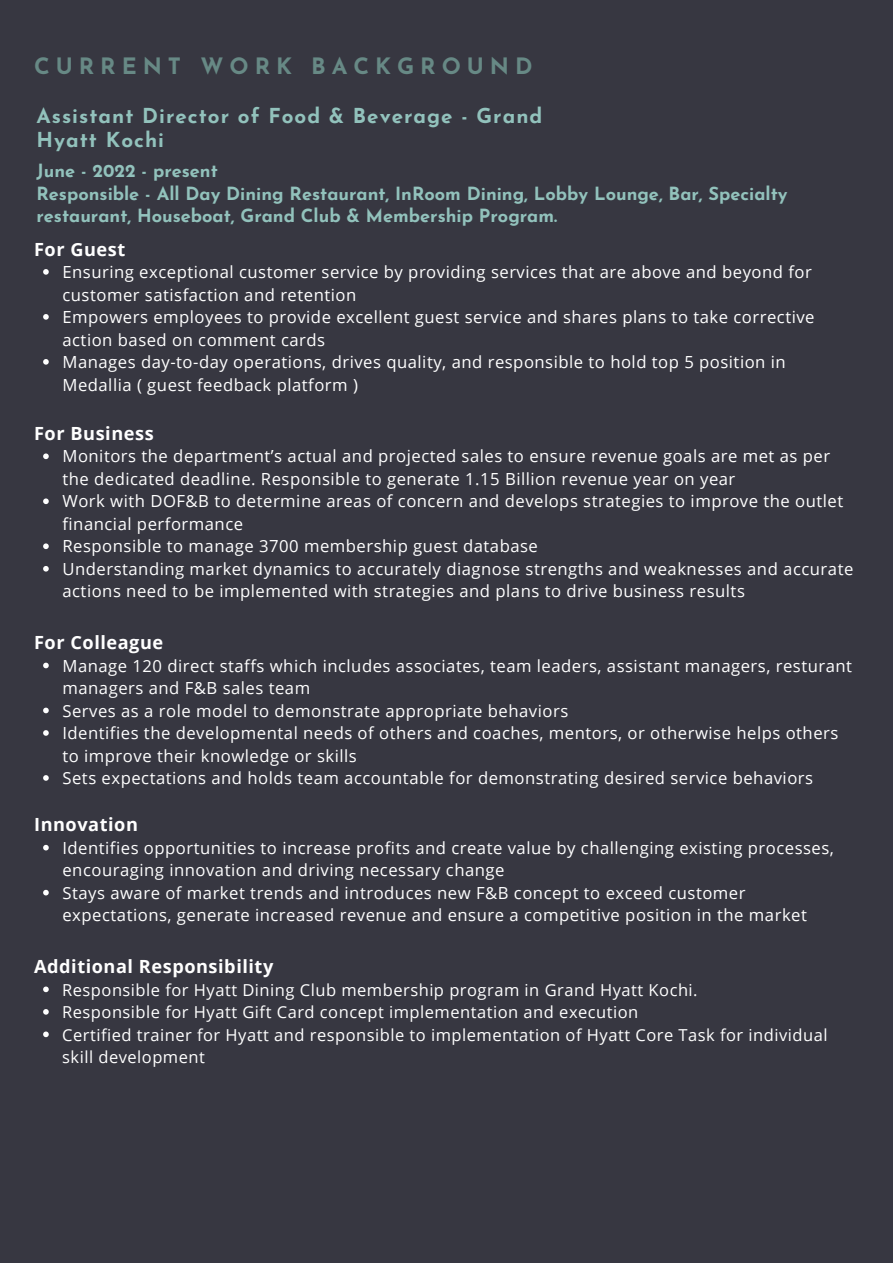
<style>
.page{position:relative;width:893px;height:1264px;background:#fff}
.page>*{position:absolute;margin:0;border:0;box-sizing:border-box;transform-origin:0 0}
.t1{font:700 22.5px "Josefin Sans";letter-spacing:.265em;color:#678985}
.t2{font:700 20.55px/24.8px "Josefin Sans";letter-spacing:.05em;color:#92c2bc}
.t3{font:700 18.15px/22.5px "Josefin Sans";color:#92c2bc}
.t4{font:700 18.15px "Open Sans";letter-spacing:.03em;color:#fff}
.t5{font:16.65px/22.5px "Open Sans";letter-spacing:.03em;color:#fff}
.t6{font:16.5px/22.5px "Open Sans";letter-spacing:.03em;color:#fff}
</style>
<div class="page">
<div style="left:0;top:0;width:892px;height:1262px;background:#373741"></div>
<svg style="left:43px;top:269px;width:6px;height:6px"></svg>
<svg style="left:43px;top:314px;width:6px;height:6px"></svg>
<svg style="left:43px;top:359px;width:6px;height:5px"></svg>
<svg style="left:43px;top:453px;width:6px;height:6px"></svg>
<svg style="left:43px;top:498px;width:6px;height:6px"></svg>
<svg style="left:43px;top:543px;width:6px;height:6px"></svg>
<svg style="left:43px;top:566px;width:6px;height:5px"></svg>
<svg style="left:43px;top:662px;width:6px;height:6px"></svg>
<svg style="left:43px;top:707px;width:6px;height:6px"></svg>
<svg style="left:43px;top:730px;width:6px;height:5px"></svg>
<svg style="left:43px;top:775px;width:6px;height:5px"></svg>
<svg style="left:43px;top:844px;width:6px;height:6px"></svg>
<svg style="left:43px;top:889px;width:6px;height:6px"></svg>
<svg style="left:43px;top:986px;width:6px;height:6px"></svg>
<svg style="left:43px;top:1009px;width:6px;height:5px"></svg>
<svg style="left:43px;top:1031px;width:6px;height:6px"></svg>
<p class="t1" style="left:34px;top:58px;width:500px">CURRENT WORK BACKGROUND</p>
<p class="t2" style="left:36px;top:105px;width:507px">Assistant Director of Food &amp; Beverage - Grand<br>Hyatt Kochi</p>
<p class="t3" style="left:36px;top:161px;width:183px">June - 2022 - present</p>
<p class="t3" style="left:36px;top:184px;width:752px">Responsible - All Day Dining Restaurant, InRoom Dining, Lobby Lounge, Bar, Specialty restaurant, Houseboat, Grand Club &amp; Membership Program.</p>
<p class="t5" style="left:62px;top:260px;width:751px">Ensuring exceptional customer service by providing services that are above and beyond for customer satisfaction and retention</p>
<p class="t5" style="left:62px;top:305px;width:753px">Empowers employees to provide excellent guest service and shares plans to take corrective action based on comment cards</p>
<p class="t5" style="left:62px;top:350px;width:724px">Manages day-to-day operations, drives quality, and responsible to hold top 5 position in<br>Medallia ( guest feedback platform )</p>
<p class="t4" style="left:34px;top:236px;width:93px">For Guest</p>
<p class="t4" style="left:34px;top:420px;width:121px">For Business</p>
<p class="t5" style="left:62px;top:445px;width:769px">Monitors the department’s actual and projected sales to ensure revenue goals are met as per the dedicated deadline. Responsible to generate 1.15 Billion revenue year on year</p>
<p class="t5" style="left:62px;top:490px;width:782px">Work with DOF&amp;B to determine areas of concern and develops strategies to improve the outlet financial performance</p>
<p class="t5" style="left:62px;top:534px;width:477px">Responsible to manage 3700 membership guest database</p>
<p class="t5" style="left:62px;top:557px;width:792px">Understanding market dynamics to accurately diagnose strengths and weaknesses and accurate actions need to be implemented with strategies and plans to drive business results</p>
<p class="t4" style="left:34px;top:629px;width:131px">For Colleague</p>
<p class="t5" style="left:62px;top:654px;width:791px">Manage 120 direct staffs which includes associates, team leaders, assistant managers, resturant managers and F&amp;B sales team</p>
<p class="t5" style="left:62px;top:699px;width:507px">Serves as a role model to demonstrate appropriate behaviors</p>
<p class="t5" style="left:62px;top:721px;width:777px">Identifies the developmental needs of others and coaches, mentors, or otherwise helps others to improve their knowledge or skills</p>
<p class="t5" style="left:62px;top:766px;width:752px">Sets expectations and holds team accountable for demonstrating desired service behaviors</p>
<p class="t4" style="left:34px;top:812px;width:105px">Innovation</p>
<p class="t5" style="left:62px;top:836px;width:773px">Identifies opportunities to increase profits and create value by challenging existing processes, encouraging innovation and driving necessary change</p>
<p class="t5" style="left:62px;top:881px;width:746px">Stays aware of market trends and introduces new F&amp;B concept to exceed customer expectations, generate increased revenue and ensure a competitive position in the market</p>
<p class="t4" style="left:34px;top:953px;width:241px">Additional Responsibility</p>
<p class="t6" style="left:62px;top:977px;width:637px">Responsible for Hyatt Dining Club membership program in Grand Hyatt Kochi.</p>
<p class="t6" style="left:62px;top:1000px;width:577px">Responsible for Hyatt Gift Card concept implementation and execution</p>
<p class="t6" style="left:62px;top:1022px;width:766px">Certified trainer for Hyatt and responsible to implementation of Hyatt Core Task for individual skill development</p>
</div>
